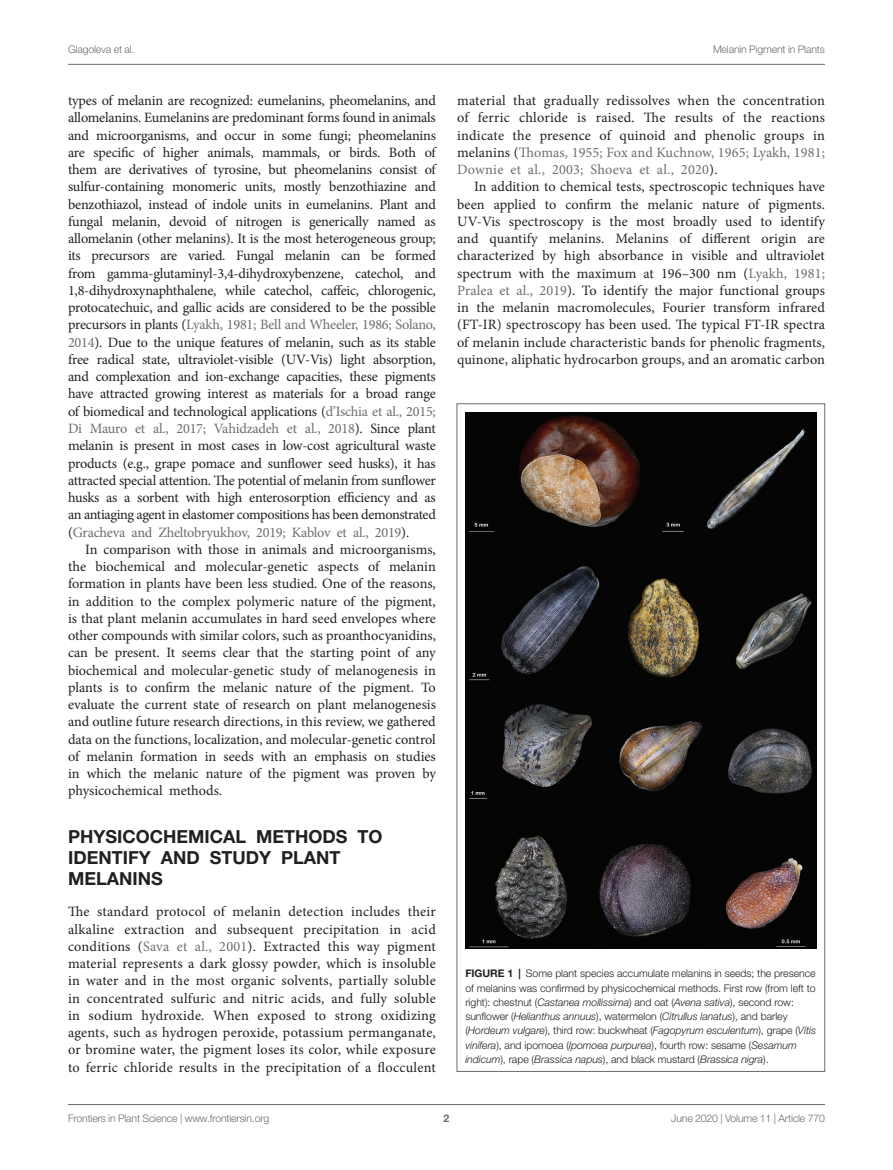
<style>
.page{position:relative;width:893px;height:1170px;background:#fff}
.page>*{position:absolute;margin:0;border:0;box-sizing:border-box;transform-origin:0 0}
.HEAD_1{font:700 18px/21px "Helvetica Neue LT Std";color:#231f20}
.TEXT_FLUSH{font:14.25px/17.2px "Minion Pro";letter-spacing:.005em;color:#231f20;text-align:justify}
.TEXT{font:14.25px/17.2px "Minion Pro";color:#231f20;text-align:justify}
.FIG_LEG{font:300 10.5px/14.2px "Helvetica Neue LT Std";letter-spacing:-.005em;color:#231f20}
.t1{font:300 10.5px "Helvetica Neue LT Std";letter-spacing:-.015em;color:#6c6d70}
.t2{font:700 10.5px "Helvetica Neue LT Std";color:#6c6d70}
.s1{color:#6c6d70}
.s2{font-weight:700}
.s3{font-style:italic}
</style>
<div class="page">
<hr style="left:68px;top:64px;width:757px;height:1px;background:#6c6d70">
<hr style="left:68px;top:1104px;width:757px;height:1px;background:#6c6d70">
<img style="left:465px;top:412px;width:351px;height:536px">
<p class="t1" style="left:68px;top:42px;width:68px">Glagoleva et al.</p>
<p class="t1" style="left:713px;top:42px;width:113px">Melanin Pigment in Plants</p>
<p class="TEXT_FLUSH" style="left:68px;top:92px;width:369px">types of melanin are recognized: eumelanins, pheomelanins, and allomelanins. Eumelanins are predominant forms found in animals and microorganisms, and occur in some fungi; pheomelanins are specific of higher animals, mammals, or birds. Both of them are derivatives of tyrosine, but pheomelanins consist of sulfur-containing monomeric units, mostly benzothiazine and benzothiazol, instead of indole units in eumelanins. Plant and fungal melanin, devoid of nitrogen is generically named as allomelanin (other melanins). It is the most heterogeneous group; its precursors are varied. Fungal melanin can be formed from gamma-glutaminyl-3,4-dihydroxybenzene, catechol, and 1,8-dihydroxynaphthalene, while catechol, caffeic, chlorogenic, protocatechuic, and gallic acids are considered to be the possible precursors in plants (<span class="s1">Lyakh, 1981; Bell and Wheeler, 1986; Solano, 2014</span>). Due to the unique features of melanin, such as its stable free radical state, ultraviolet-visible (UV-Vis) light absorption, and complexation and ion-exchange capacities, these pigments have attracted growing interest as materials for a broad range of biomedical and technological applications (<span class="s1">d’Ischia et al., 2015; Di Mauro et al., 2017; Vahidzadeh et al., 2018</span>). Since plant melanin is present in most cases in low-cost agricultural waste products (e.g., grape pomace and sunflower seed husks), it has attracted special attention. The potential of melanin from sunflower husks as a sorbent with high enterosorption efficiency and as an antiaging agent in elastomer compositions has been demonstrated (<span class="s1">Gracheva and Zheltobryukhov, 2019; Kablov et al., 2019</span>).</p>
<p class="TEXT" style="left:68px;top:540px;width:369px;text-indent:17px">In comparison with those in animals and microorganisms, the biochemical and molecular-genetic aspects of melanin formation in plants have been less studied. One of the reasons, in addition to the complex polymeric nature of the pigment, is that plant melanin accumulates in hard seed envelopes where other compounds with similar colors, such as proanthocyanidins, can be present. It seems clear that the starting point of any biochemical and molecular-genetic study of melanogenesis in plants is to confirm the melanic nature of the pigment. To evaluate the current state of research on plant melanogenesis and outline future research directions, in this review, we gathered data on the functions, localization, and molecular-genetic control of melanin formation in seeds with an emphasis on studies in which the melanic nature of the pigment was proven by physicochemical methods.</p>
<p class="HEAD_1" style="left:68px;top:825px;width:316px">PHYSICOCHEMICAL METHODS TO<br>IDENTIFY AND STUDY PLANT<br>MELANINS</p>
<p class="TEXT_FLUSH" style="left:68px;top:903px;width:369px">The standard protocol of melanin detection includes their alkaline extraction and subsequent precipitation in acid conditions (<span class="s1">Sava et al., 2001</span>). Extracted this way pigment material represents a dark glossy powder, which is insoluble in water and in the most organic solvents, partially soluble in concentrated sulfuric and nitric acids, and fully soluble in sodium hydroxide. When exposed to strong oxidizing agents, such as hydrogen peroxide, potassium permanganate, or bromine water, the pigment loses its color, while exposure to ferric chloride results in the precipitation of a flocculent</p>
<p class="TEXT_FLUSH" style="left:457px;top:92px;width:369px">material that gradually redissolves when the concentration of ferric chloride is raised. The results of the reactions indicate the presence of quinoid and phenolic groups in melanins (<span class="s1">Thomas, 1955; Fox and Kuchnow, 1965; Lyakh, 1981; Downie et al., 2003; Shoeva et al., 2020</span>).</p>
<p class="TEXT" style="left:457px;top:178px;width:369px;text-indent:17px">In addition to chemical tests, spectroscopic techniques have been applied to confirm the melanic nature of pigments.<br>UV-Vis spectroscopy is the most broadly used to identify and quantify melanins. Melanins of different origin are characterized by high absorbance in visible and ultraviolet spectrum with the maximum at 196–300 nm (<span class="s1">Lyakh, 1981; Pralea et al., 2019</span>). To identify the major functional groups in the melanin macromolecules, Fourier transform infrared (FT-IR) spectroscopy has been used. The typical FT-IR spectra of melanin include characteristic bands for phenolic fragments, quinone, aliphatic hydrocarbon groups, and an aromatic carbon</p>
<p class="FIG_LEG" style="left:465px;top:966px;width:352px"><span class="s2">FIGURE 1 |</span> Some plant species accumulate melanins in seeds; the presence of melanins was confirmed by physicochemical methods. First row (from left to right): chestnut (<span class="s3">Castanea mollissima</span>) and oat (<span class="s3">Avena sativa</span>), second row: sunflower (<span class="s3">Helianthus annuus</span>), watermelon (<span class="s3">Citrullus lanatus</span>), and barley (<span class="s3">Hordeum vulgare</span>), third row: buckwheat (<span class="s3">Fagopyrum esculentum</span>), grape (<span class="s3">Vítis vinífera</span>), and ipomoea (<span class="s3">Ipomoea purpurea</span>), fourth row: sesame (<span class="s3">Sesamum indicum</span>), rape (<span class="s3">Brassica napus</span>), and black mustard (<span class="s3">Brassica nigra</span>).</p>
<p class="t1" style="left:68px;top:1111px;width:203px">Frontiers in Plant Science | www.frontiersin.org</p>
<p class="t2" style="left:444px;top:1111px;width:7px">2</p>
<p class="t1" style="left:671px;top:1111px;width:155px">June 2020 | Volume 11 | Article 770</p>
</div>
